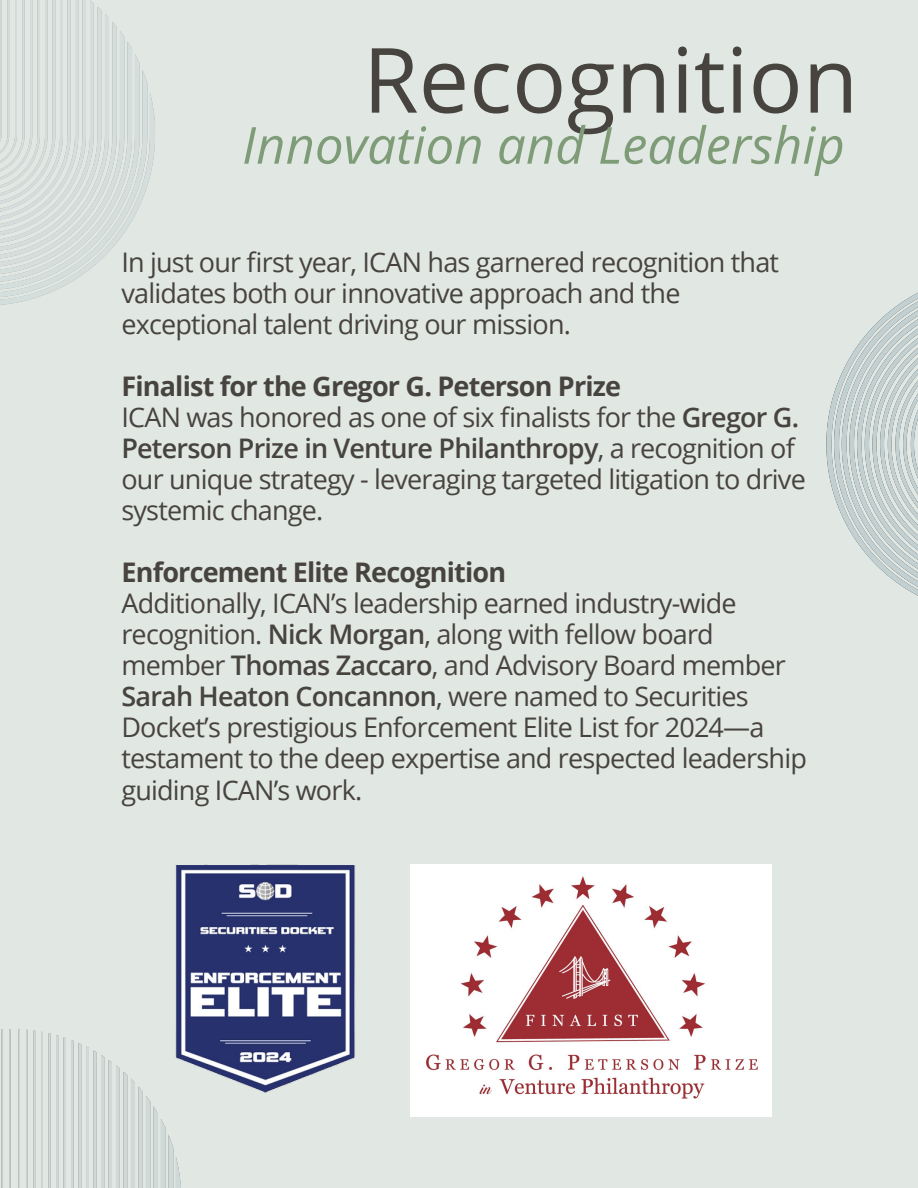
<style>
.page{position:relative;width:918px;height:1188px;background:#e1e7e3}
.page>*{position:absolute;margin:0;border:0;box-sizing:border-box;transform-origin:0 0}
.t1{font:90px "Open Sans";color:#47433f}
.t2{font:italic 51px "Open Sans";color:#7e9c77}
.t3{font:27px/31px "Open Sans";letter-spacing:-.03em;color:#47433f}
.t4{font:700 27px "Open Sans";letter-spacing:-.03em;color:#47433f}
.s1{font-weight:700}
.s2{font-weight:600}
</style>
<div class="page">
<img style="left:0;top:0;width:155px;height:305px">
<img style="left:826px;top:292px;width:92px;height:304px">
<img style="left:1px;top:1029px;width:180px;height:159px">
<img style="left:175px;top:864px;width:180px;height:228px">
<img style="left:411px;top:864px;width:360px;height:253px">
<h1 class="t1" style="left:363px;top:18px;width:497px">Recognition</h1>
<h2 class="t2" style="left:242px;top:110px;width:604px">Innovation and Leadership</h2>
<p class="t3" style="left:121px;top:246px;width:659px">In just our first year, ICAN has garnered recognition that validates both our innovative approach and the exceptional talent driving our mission.</p>
<p class="t3" style="left:121px;top:370px;width:686px"><span class="s1">Finalist for the Gregor G. Peterson Prize<br></span>ICAN was honored as one of six finalists for the <span class="s2">Gregor G.<br>Peterson Prize in Venture Philanthropy</span>, a recognition of our unique strategy - leveraging targeted litigation to drive systemic change.</p>
<p class="t4" style="left:121px;top:553px;width:386px">Enforcement Elite Recognition</p>
<p class="t3" style="left:121px;top:587px;width:687px">Additionally, ICAN’s leadership earned industry-wide recognition. <span class="s2">Nick Morgan</span>, along with fellow board member <span class="s2">Thomas Zaccaro</span>, and Advisory Board member <span class="s2">Sarah Heaton Concannon</span>, were named to Securities Docket’s prestigious Enforcement Elite List for 2024—a testament to the deep expertise and respected leadership guiding ICAN’s work.</p>
</div>
